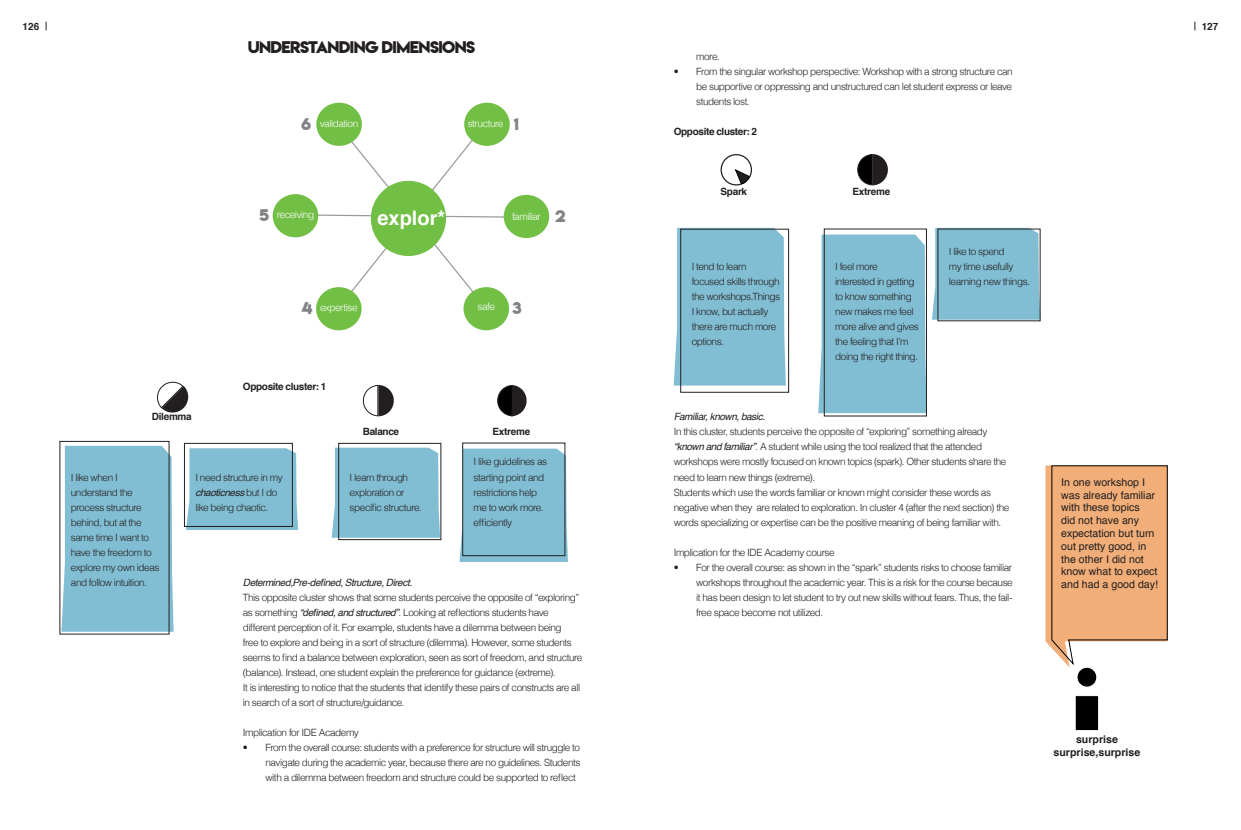
<style>
.page{position:relative;width:1241px;height:830px;background:#fff}
.page>*{position:absolute;margin:0;border:0;box-sizing:border-box;transform-origin:0 0}
.t1{font:700 20px "Helvetica";color:#fff}
.t2{font:15px "Lemon Milkbold";letter-spacing:-.04em;color:#231f20}
.t3{font:15px "Lemon Milkbold";color:#808285}
.t4{font:10.62px/12.8px "Helvetica";color:#231f20}
.t5{font:700 10.62px/12.8px "Helvetica";color:#231f20;text-align:center}
.t6{font:300 10px/15px "Helvetica";letter-spacing:-.045em;color:#231f20}
.t7{font:700 10px "Helvetica";letter-spacing:-.03em;color:#231f20}
.t8{font:italic 10px "Helvetica";letter-spacing:-.04em;color:#231f20}
.t9{font:300 10px "Helvetica";letter-spacing:-.045em;color:#fff}
.s1{font-weight:400;font-style:italic}
</style>
<div class="page">
<svg style="left:186px;top:448px;width:112px;height:81px;background:#84bccf"></svg>
<svg style="left:459px;top:448px;width:109px;height:113px;background:#85bcd0"></svg>
<div style="left:331px;top:447px;width:108px;height:90px;background:#82bed3"></div>
<div style="left:62px;top:445px;width:111px;height:186px;background:#82bed3"></div>
<div style="left:338px;top:443px;width:103px;height:96px;border:1px solid #231f20"></div>
<div style="left:184px;top:443px;width:108px;height:83px;border:1px solid #231f20"></div>
<svg style="left:157px;top:381px;width:31px;height:31px"></svg>
<svg style="left:362px;top:384px;width:32px;height:32px"></svg>
<svg style="left:497px;top:384px;width:30px;height:32px"></svg>
<svg style="left:312px;top:138px;width:198px;height:156px"></svg>
<div style="left:371px;top:181px;width:75px;height:75px;background:#71bf44;border-radius:50%"></div>
<div style="left:316px;top:103px;width:46px;height:43px;background:#71bf44;border-radius:50%"></div>
<div style="left:464px;top:103px;width:45px;height:43px;background:#71bf44;border-radius:50%"></div>
<div style="left:503px;top:195px;width:46px;height:43px;background:#71bf44;border-radius:50%"></div>
<div style="left:463px;top:287px;width:46px;height:43px;background:#71bf44;border-radius:50%"></div>
<div style="left:316px;top:287px;width:45px;height:43px;background:#71bf44;border-radius:50%"></div>
<div style="left:273px;top:194px;width:45px;height:43px;background:#71bf44;border-radius:50%"></div>
<div style="left:673px;top:228px;width:112px;height:157px;background:#82bed3"></div>
<svg style="left:818px;top:228px;width:222px;height:185px"></svg>
<div style="left:680px;top:229px;width:108px;height:163px;border:1px solid #231f20"></div>
<div style="left:823px;top:228px;width:103px;height:188px;border:1px solid #231f20"></div>
<div style="left:720px;top:154px;width:32px;height:31px;border:1px solid #231f20;border-radius:50%"></div>
<svg style="left:734px;top:169px;width:15px;height:15px"></svg>
<svg style="left:857px;top:154px;width:31px;height:32px"></svg>
<div style="left:1074px;top:694px;width:24px;height:36px;background:#000;border:1px solid #fff"></div>
<div style="left:1076px;top:667px;width:20px;height:19px;background:#000;border-radius:50%"></div>
<div style="left:1076px;top:666px;width:21px;height:21px;border:1px solid #fff;border-radius:50%"></div>
<svg style="left:1045px;top:465px;width:122px;height:202px;background:#edb486"></svg>
<p class="t7" style="left:23px;top:18px;width:18px">126</p>
<p class="t7" style="left:1201px;top:18px;width:18px">127</p>
<p class="t7" style="left:152px;top:408px;width:41px">Dilemma</p>
<h2 class="t2" style="left:248px;top:37px;width:229px">UNDERSTANDING DIMENSIONS</h2>
<h2 class="t3" style="left:301px;top:113px;width:12px">6</h2>
<p class="t9" style="left:320px;top:114px;width:40px">validation</p>
<p class="t9" style="left:467px;top:114px;width:37px">structure</p>
<h2 class="t3" style="left:513px;top:113px;width:7px">1</h2>
<h2 class="t3" style="left:259px;top:204px;width:12px">5</h2>
<p class="t9" style="left:277px;top:205px;width:39px">receiving</p>
<h1 class="t1" style="left:377px;top:202px;width:69px">explor*</h1>
<p class="t9" style="left:512px;top:207px;width:30px">familiar</p>
<h2 class="t3" style="left:555px;top:205px;width:12px">2</h2>
<h2 class="t3" style="left:301px;top:297px;width:13px">4</h2>
<h2 class="t3" style="left:512px;top:297px;width:11px">3</h2>
<p class="t9" style="left:320px;top:299px;width:39px">expertise</p>
<p class="t9" style="left:477px;top:298px;width:19px">safe</p>
<p class="t7" style="left:243px;top:378px;width:85px">Opposite cluster: 1</p>
<p class="t7" style="left:363px;top:423px;width:38px">Balance</p>
<p class="t7" style="left:492px;top:423px;width:39px">Extreme</p>
<p class="t6" style="left:473px;top:453px;width:75px">I like guidelines as starting point and restrictions help me to work more. efficiently</p>
<p class="t6" style="left:71px;top:468px;width:90px">I like when I understand the process structure behind, but at the same time I want to have the freedom to explore my own ideas and follow intuition.</p>
<p class="t6" style="left:349px;top:468px;width:74px">I learn through exploration or specific structure.</p>
<p class="t6" style="left:195px;top:468px;width:89px">I need structure in my <span class="s1">chaoticness</span> but I do like being chaotic.</p>
<p class="t8" style="left:243px;top:574px;width:171px">Determined,Pre-defined, Structure, Direct.</p>
<p class="t6" style="left:243px;top:588px;width:341px">This opposite cluster shows that some students perceive the opposite of “exploring” as something <span class="s1">“defined, and structured”</span>. Looking at reflections students have different perception of it. For example, students have a dilemma between being<br>free to explore and being in a sort of structure (dilemma). However, some students seems to find a balance between exploration, seen as sort of freedom, and structure (balance). Instead, one student explain the preference for guidance (extreme).<br>It is interesting to notice that the students that identify these pairs of constructs are all in search of a sort of structure/guidance.</p>
<p class="t6" style="left:243px;top:723px;width:117px">Implication for IDE Academy</p>
<p class="t6" style="left:265px;top:738px;width:316px;text-align:justify;text-indent:-22px">• From the overall course: students with a preference for structure will struggle to navigate during the academic year, because there are no guidelines. Students with a dilemma between freedom and structure could be supported to reflect</p>
<p class="t6" style="left:696px;top:48px;width:25px">more.</p>
<p class="t6" style="left:696px;top:63px;width:318px;text-align:justify;text-indent:-22px">• From the singular workshop perspective: Workshop with a strong structure can be supportive or oppressing and unstructured can let student express or leave students lost.</p>
<p class="t7" style="left:673px;top:123px;width:85px">Opposite cluster: 2</p>
<p class="t7" style="left:720px;top:183px;width:28px">Spark</p>
<p class="t7" style="left:852px;top:183px;width:39px">Extreme</p>
<p class="t6" style="left:691px;top:258px;width:90px">I tend to learn focused skills through the workshops.Things<br>I know, but actually there are much more options.</p>
<p class="t6" style="left:835px;top:258px;width:85px">I feel more interested in getting to know something new makes me feel more alive and gives the feeling that I’m doing the right thing.</p>
<p class="t6" style="left:948px;top:243px;width:83px">I like to spend<br>my time usefully learning new things.</p>
<p class="t8" style="left:673px;top:409px;width:93px">Familiar, known, basic.</p>
<p class="t6" style="left:673px;top:423px;width:337px">In this cluster, students perceive the opposite of “exploring” something already <span class="s1">“known and familiar”</span>. A student while using the tool realized that the attended workshops were mostly focused on known topics (spark). Other students share the need to learn new things (extreme).<br>Students which use the words familiar or known might consider these words as negative when they are related to exploration. In cluster 4 (after the next section) the words specializing or expertise can be the positive meaning of being familiar with.</p>
<p class="t6" style="left:673px;top:543px;width:162px">Implication for the IDE Academy course</p>
<p class="t6" style="left:696px;top:558px;width:318px;text-align:justify;text-indent:-22px">• For the overall course: as shown in the “spark” students risks to choose familiar workshops throughout the academic year. This is a risk for the course because it has been design to let student to try out new skills without fears. Thus, the fail&shy;free space become not utilized.</p>
<p class="t4" style="left:1060px;top:476px;width:98px">In one workshop I was already familiar with these topics<br>did not have any expectation but turn out pretty good, in the other I did not know what to expect and had a good day!</p>
<p class="t5" style="left:1053px;top:733px;width:88px">surprise surprise,surprise</p>
</div>
